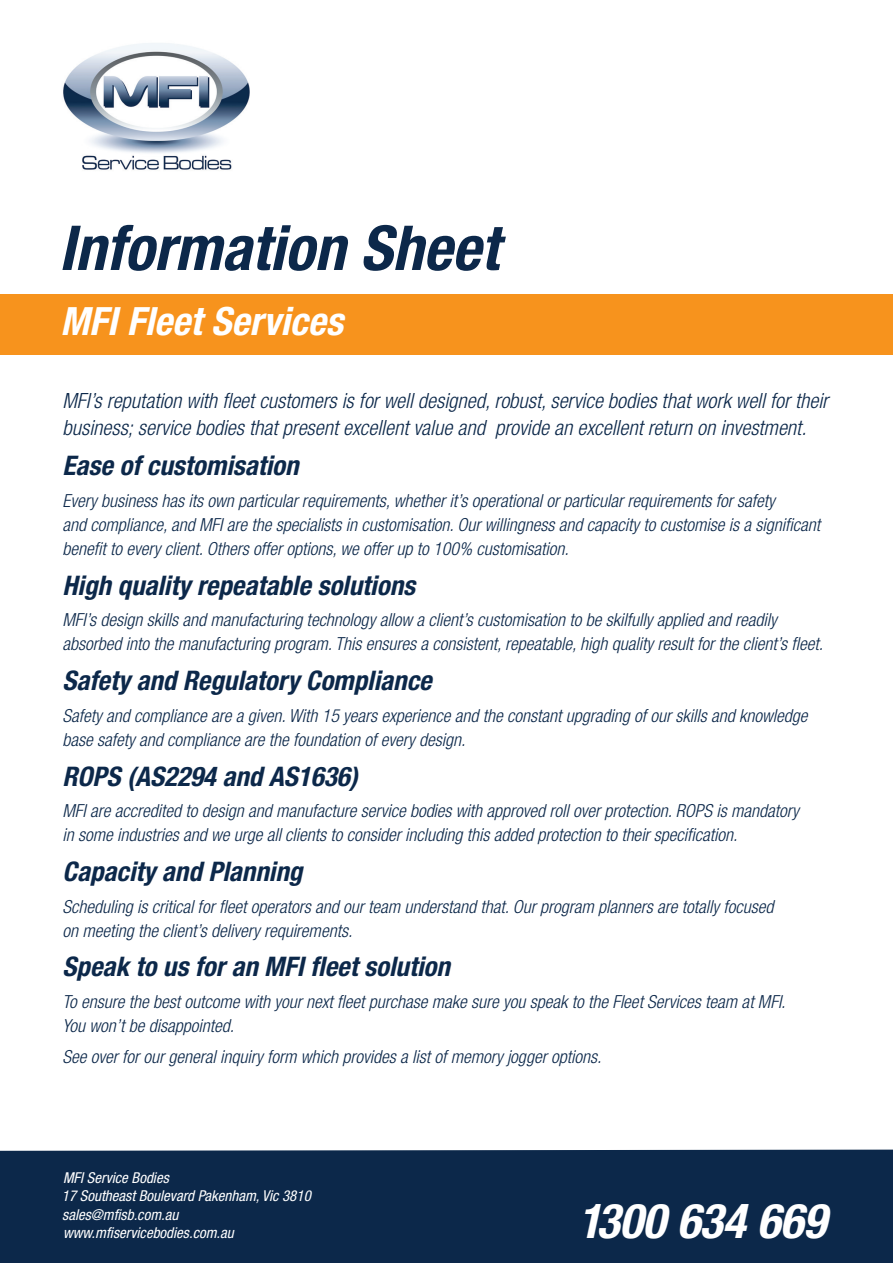
<style>
.page{position:relative;width:893px;height:1263px;background:#fff}
.page>*{position:absolute;margin:0;border:0;box-sizing:border-box;transform-origin:0 0}
.t1{font:italic 700 condensed 61.95px "Helvetica Neue";color:#0c284a}
.t2{font:italic 700 condensed 48px "Helvetica Neue";color:#fff}
.t3{font:italic 700 condensed 39px "Helvetica Neue";color:#fff}
.t4{font:italic 700 condensed 27px "Helvetica Neue";color:#0c284a}
.t5{font:italic 300 condensed 21px/27px "Helvetica Neue";color:#0c284a}
.t6{font:italic 300 condensed 18px/24px "Helvetica Neue";color:#0c284a}
.t7{font:italic condensed 15px/18px "Helvetica Neue";color:#fff}
</style>
<div class="page">
<div style="left:0;top:294px;width:893px;height:60px;background:#f7931d"></div>
<div style="left:0;top:1149px;width:893px;height:114px;background:#0c284a"></div>
<img style="left:63px;top:43px;width:187px;height:127px">
<h1 class="t1" style="left:59px;top:210px;width:442px">Information Sheet</h1>
<h3 class="t3" style="left:60px;top:297px;width:284px">MFI Fleet Services</h3>
<p class="t5" style="left:63px;top:387px;width:767px">MFI’s reputation with fleet customers is for well designed, robust, service bodies that work well for their business; service bodies that present excellent value and provide an excellent return on investment.</p>
<h3 class="t4" style="left:63px;top:449px;width:238px">Ease of customisation</h3>
<p class="t6" style="left:63px;top:488px;width:759px">Every business has its own particular requirements, whether it’s operational or particular requirements for safety<br>and compliance, and MFI are the specialists in customisation. Our willingness and capacity to customise is a significant benefit to every client. Others offer options, we offer up to 100% customisation.</p>
<h3 class="t4" style="left:63px;top:569px;width:354px">High quality repeatable solutions</h3>
<p class="t6" style="left:63px;top:608px;width:762px">MFI’s design skills and manufacturing technology allow a client’s customisation to be skilfully applied and readily absorbed into the manufacturing program. This ensures a consistent, repeatable, high quality result for the client’s fleet.</p>
<h3 class="t4" style="left:63px;top:664px;width:371px">Safety and Regulatory Compliance</h3>
<p class="t6" style="left:63px;top:703px;width:746px">Safety and compliance are a given. With 15 years experience and the constant upgrading of our skills and knowledge base safety and compliance are the foundation of every design.</p>
<h3 class="t4" style="left:63px;top:760px;width:297px">ROPS (AS2294 and AS1636)</h3>
<p class="t6" style="left:63px;top:799px;width:738px">MFI are accredited to design and manufacture service bodies with approved roll over protection. ROPS is mandatory in some industries and we urge all clients to consider including this added protection to their specification.</p>
<h3 class="t4" style="left:63px;top:855px;width:241px">Capacity and Planning</h3>
<p class="t6" style="left:63px;top:894px;width:712px">Scheduling is critical for fleet operators and our team understand that. Our program planners are totally focused on meeting the client’s delivery requirements.</p>
<h3 class="t4" style="left:63px;top:950px;width:389px">Speak to us for an MFI fleet solution</h3>
<p class="t6" style="left:63px;top:989px;width:725px">To ensure the best outcome with your next fleet purchase make sure you speak to the Fleet Services team at MFI.<br>You won’t be disappointed.</p>
<p class="t6" style="left:63px;top:1045px;width:540px">See over for our general inquiry form which provides a list of memory jogger options.</p>
<p class="t7" style="left:62px;top:1169px;width:250px">MFI Service Bodies<br>17 Southeast Boulevard Pakenham, Vic 3810 sales@mfisb.com.au www.mfiservicebodies.com.au</p>
<h2 class="t2" style="left:578px;top:1191px;width:250px">1300 634 669</h2>
</div>
